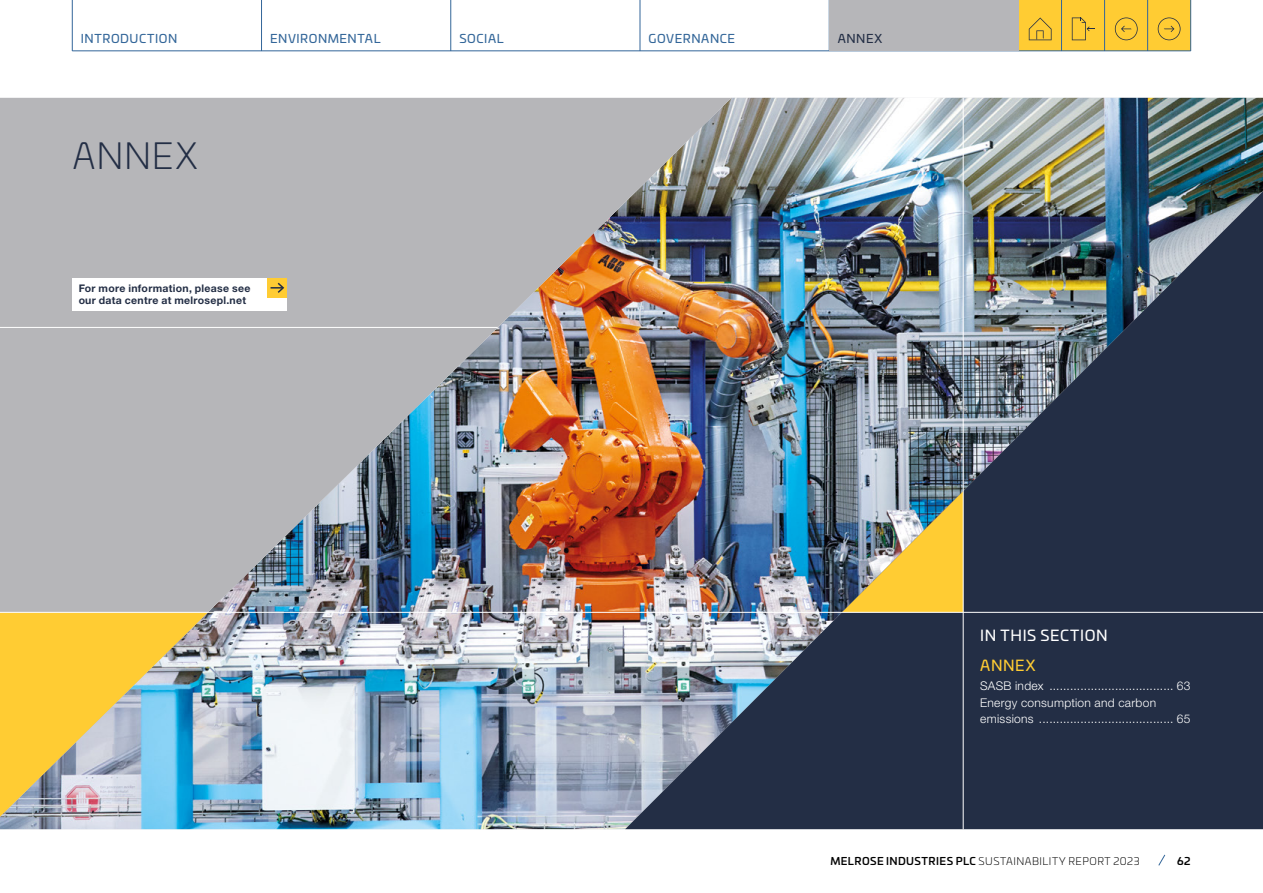
<style>
.page{position:relative;width:1263px;height:893px;background:#fff}
.page>*{position:absolute;margin:0;border:0;box-sizing:border-box;transform-origin:0 0}
.t1{font:300 36px "Univia Pro";letter-spacing:.02em;color:#232e45}
.t2{font:15px "Univia Pro";letter-spacing:.04em;color:#fff}
.t3{font:15px "Univia Pro";letter-spacing:.04em;color:#fc3}
.t4{font:300 12px/15px "Helvetica Neue LT Std";letter-spacing:.025em;color:#fff}
.t5{font:12px "Univia Pro";letter-spacing:.045em;color:#369}
.t6{font:12px "Univia Pro";letter-spacing:.045em;color:#232e45}
.t7{font:700 10.5px/12px "Helvetica Neue LT Std";letter-spacing:.025em;color:#232e45}
.t8{font:300 10.5px "Univia Pro";letter-spacing:.045em;color:#000}
.t9{font:500 10.5px "Univia Pro";color:#000}
.s1{font-weight:500}
</style>
<div class="page">
<img style="left:0;top:98px;width:1263px;height:731px">
<img style="left:625px;top:191px;width:638px;height:638px">
<img style="left:0;top:98px;width:731px;height:719px">
<hr style="left:0;top:327px;width:500px;height:1px;background:#fff">
<img style="left:842px;top:491px;width:121px;height:121px">
<svg style="left:0;top:613px;width:208px;height:204px;background:#c8c180"></svg>
<div style="left:72px;top:278px;width:215px;height:32px;background:#fff"></div>
<div style="left:268px;top:278px;width:19px;height:19px;background:#fc3"></div>
<svg style="left:271px;top:282px;width:14px;height:11px"></svg>
<hr style="left:0;top:612px;width:1263px;height:1px;background:#fff">
<hr style="left:963px;top:98px;width:1px;height:731px;background:#fff">
<div style="left:1061px;top:0;width:43px;height:51px;background:#fc3"></div>
<div style="left:1018px;top:0;width:43px;height:51px;background:#fc3"></div>
<div style="left:1104px;top:0;width:44px;height:51px;background:#fc3"></div>
<div style="left:1148px;top:0;width:43px;height:51px;background:#fc3"></div>
<svg style="left:1158px;top:17px;width:22px;height:23px"></svg>
<svg style="left:1029px;top:18px;width:22px;height:22px"></svg>
<svg style="left:1072px;top:17px;width:22px;height:23px"></svg>
<svg style="left:1115px;top:17px;width:23px;height:23px"></svg>
<svg style="left:1158px;top:854px;width:8px;height:12px"></svg>
<hr style="left:72px;top:51px;width:1119px;height:1px;background:#369">
<hr style="left:1061px;top:0;width:1px;height:51px;background:#369">
<hr style="left:72px;top:0;width:1px;height:51px;background:#369">
<hr style="left:261px;top:0;width:1px;height:51px;background:#369">
<hr style="left:450px;top:0;width:1px;height:51px;background:#369">
<hr style="left:640px;top:0;width:1px;height:51px;background:#369">
<hr style="left:1018px;top:0;width:1px;height:51px;background:#369">
<hr style="left:1104px;top:0;width:1px;height:51px;background:#369">
<hr style="left:1147px;top:0;width:1px;height:51px;background:#369">
<hr style="left:1190px;top:0;width:1px;height:51px;background:#369">
<div style="left:829px;top:0;width:189px;height:51px;background:#b6b6b9"></div>
<p class="t5" style="left:81px;top:29px;width:98px">INTRODUCTION</p>
<p class="t5" style="left:270px;top:29px;width:112px">ENVIRONMENTAL</p>
<p class="t5" style="left:459px;top:29px;width:46px">SOCIAL</p>
<p class="t5" style="left:648px;top:29px;width:88px">GOVERNANCE</p>
<p class="t6" style="left:838px;top:29px;width:46px">ANNEX</p>
<h1 class="t1" style="left:72px;top:130px;width:126px">ANNEX</h1>
<p class="t7" style="left:79px;top:282px;width:173px">For more information, please see our data centre at melrosepl.net</p>
<h2 class="t2" style="left:980px;top:624px;width:129px">IN THIS SECTION</h2>
<h2 class="t3" style="left:980px;top:654px;width:57px">ANNEX</h2>
<p class="t4" style="left:980px;top:678px;width:65px">SASB index</p>
<p class="t4" style="left:1177px;top:678px;width:15px">63</p>
<p class="t4" style="left:980px;top:695px;width:177px">Energy consumption and carbon emissions</p>
<p class="t4" style="left:1177px;top:710px;width:15px">65</p>
<p class="t8" style="left:830px;top:854px;width:311px"><span class="s1">MELROSE INDUSTRIES PLC</span> SUSTAINABILITY REPORT 2023</p>
<p class="t9" style="left:1177px;top:853px;width:15px">62</p>
</div>
